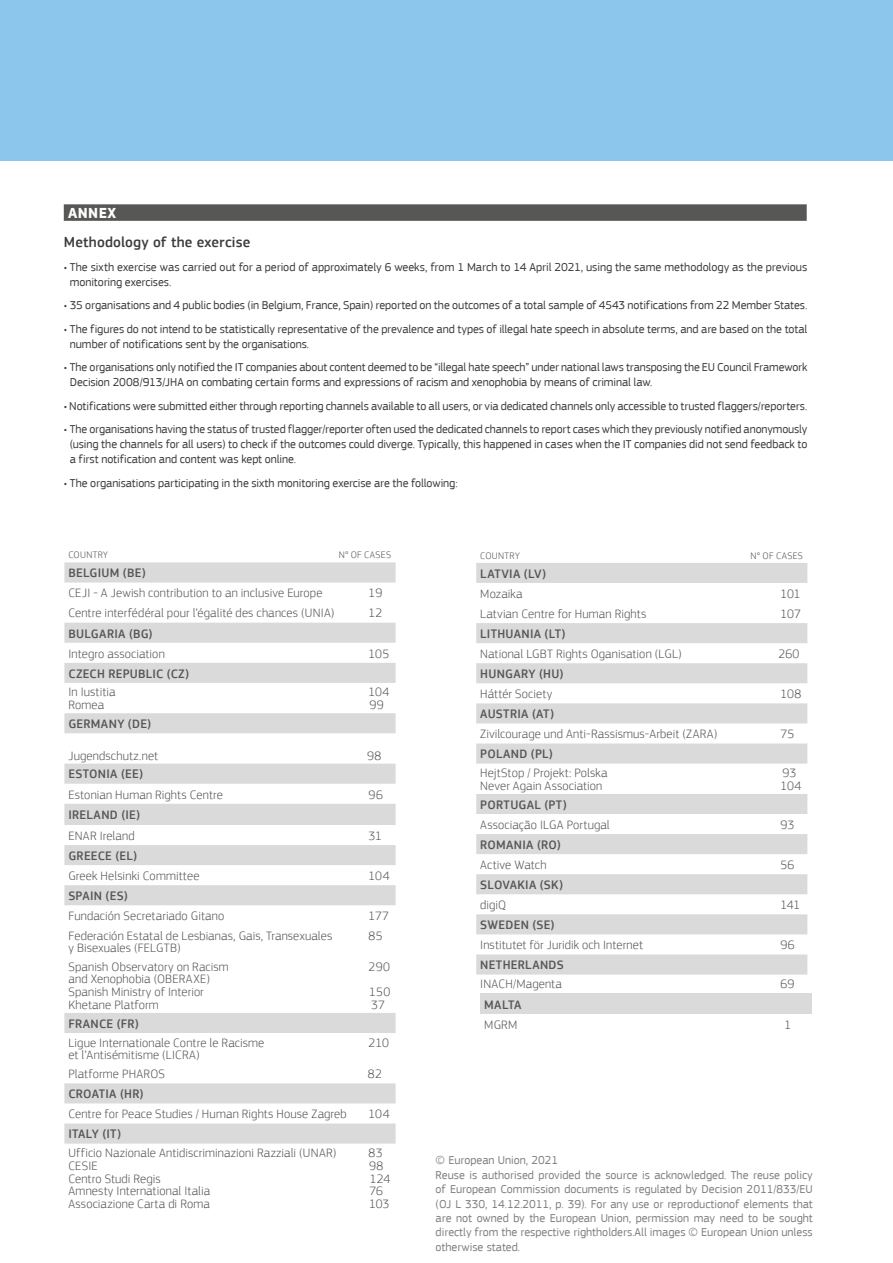
<style>
.page{position:relative;width:893px;height:1263px;background:#fff}
.page>*{position:absolute;margin:0;border:0;box-sizing:border-box;transform-origin:0 0}
.t1{font:500 15px "EC Square Sans Pro";letter-spacing:.01em;color:#3c3c3b}
.t2{font:700 15px "EC Square Sans Pro";letter-spacing:.025em;color:#fff}
.t3{font:300 12.75px/18.3px "EC Square Sans Pro";letter-spacing:.01em;color:#575756}
.t4{font:500 12.75px "EC Square Sans Pro";letter-spacing:.02em;color:#575756}
.t5{font:12px/15px "EC Square Sans Pro";letter-spacing:-.005em;color:#3c3c3b}
.t6{font:12px/14.4px "EC Square Sans Pro";color:#818080}
.t7{font:300 9.9px "EC Square Sans Pro";letter-spacing:.035em;color:#575756}
</style>
<div class="page">
<div style="left:0;top:0;width:893px;height:160px;background:#8cc6ed"></div>
<div style="left:64px;top:204px;width:743px;height:17px;background:#575756"></div>
<svg style="left:476px;top:563px;width:331px;height:411px"></svg>
<div style="left:480px;top:994px;width:331px;height:20px;background:#dadada"></div>
<svg style="left:64px;top:562px;width:332px;height:581px"></svg>
<p class="t2" style="left:68px;top:204px;width:50px">ANNEX</p>
<p class="t1" style="left:64px;top:233px;width:188px">Methodology of the exercise</p>
<p class="t5" style="left:70px;top:259px;width:739px;text-indent:-6px">• The sixth exercise was carried out for a period of approximately 6 weeks, from 1 March to 14 April 2021, using the same methodology as the previous monitoring exercises.</p>
<p class="t5" style="left:64px;top:298px;width:745px">• 35 organisations and 4 public bodies (in Belgium, France, Spain) reported on the outcomes of a total sample of 4543 notifications from 22 Member States.</p>
<p class="t5" style="left:70px;top:321px;width:739px;text-indent:-6px">• The figures do not intend to be statistically representative of the prevalence and types of illegal hate speech in absolute terms, and are based on the total number of notifications sent by the organisations.</p>
<p class="t5" style="left:70px;top:360px;width:739px;text-indent:-6px">• The organisations only notified the IT companies about content deemed to be “illegal hate speech” under national laws transposing the EU Council Framework<br>Decision 2008/913/JHA on combating certain forms and expressions of racism and xenophobia by means of criminal law.</p>
<p class="t5" style="left:64px;top:398px;width:745px">• Notifications were submitted either through reporting channels available to all users, or via dedicated channels only accessible to trusted flaggers/reporters.</p>
<p class="t5" style="left:70px;top:422px;width:739px;text-align:justify;text-indent:-6px">• The organisations having the status of trusted flagger/reporter often used the dedicated channels to report cases which they previously notified anonymously (using the channels for all users) to check if the outcomes could diverge. Typically, this happened in cases when the IT companies did not send feedback to a first notification and content was kept online.</p>
<p class="t5" style="left:64px;top:475px;width:395px">• The organisations participating in the sixth monitoring exercise are the following:</p>
<p class="t7" style="left:68px;top:549px;width:41px">COUNTRY</p>
<p class="t7" style="left:339px;top:549px;width:54px">N° OF CASES</p>
<p class="t4" style="left:68px;top:566px;width:79px">BELGIUM (BE)</p>
<p class="t3" style="left:68px;top:584px;width:256px">CEJI - A Jewish contribution to an inclusive Europe</p>
<p class="t3" style="left:369px;top:584px;width:15px">19</p>
<p class="t3" style="left:68px;top:604px;width:267px">Centre interfédéral pour l’égalité des chances (UNIA)</p>
<p class="t3" style="left:369px;top:604px;width:15px">12</p>
<p class="t4" style="left:68px;top:626px;width:86px">BULGARIA (BG)</p>
<p class="t3" style="left:68px;top:644px;width:98px">Integro association</p>
<p class="t3" style="left:369px;top:644px;width:22px">105</p>
<p class="t4" style="left:68px;top:666px;width:122px">CZECH REPUBLIC (CZ)</p>
<p class="t3" style="left:68px;top:683px;width:49px">In Iustitia</p>
<p class="t3" style="left:368px;top:683px;width:22px">104</p>
<p class="t3" style="left:68px;top:696px;width:37px">Romea</p>
<p class="t3" style="left:369px;top:696px;width:16px">99</p>
<p class="t4" style="left:68px;top:716px;width:84px">GERMANY (DE)</p>
<p class="t3" style="left:68px;top:746px;width:91px">Jugendschutz.net</p>
<p class="t3" style="left:367px;top:746px;width:16px">98</p>
<p class="t4" style="left:68px;top:767px;width:76px">ESTONIA (EE)</p>
<p class="t3" style="left:68px;top:785px;width:156px">Estonian Human Rights Centre</p>
<p class="t3" style="left:369px;top:785px;width:16px">96</p>
<p class="t4" style="left:68px;top:807px;width:73px">IRELAND (IE)</p>
<p class="t3" style="left:68px;top:826px;width:68px">ENAR Ireland</p>
<p class="t3" style="left:369px;top:826px;width:15px">31</p>
<p class="t4" style="left:68px;top:848px;width:70px">GREECE (EL)</p>
<p class="t3" style="left:68px;top:866px;width:133px">Greek Helsinki Committee</p>
<p class="t3" style="left:369px;top:866px;width:22px">104</p>
<p class="t4" style="left:68px;top:888px;width:61px">SPAIN (ES)</p>
<p class="t3" style="left:68px;top:907px;width:157px">Fundación Secretariado Gitano</p>
<p class="t3" style="left:369px;top:907px;width:22px">177</p>
<p class="t3" style="left:68px;top:926px;width:265px">Federación Estatal de Lesbianas, Gais, Transexuales</p>
<p class="t3" style="left:369px;top:926px;width:15px">85</p>
<p class="t3" style="left:68px;top:939px;width:162px">y Bisexuales (FELGTB)<br>Spanish Observatory on Racism</p>
<p class="t3" style="left:369px;top:957px;width:23px">290</p>
<p class="t3" style="left:68px;top:973px;width:143px;line-height:12.8px">and Xenophobia (OBERAXE)<br>Spanish Ministry of Interior</p>
<p class="t3" style="left:369px;top:983px;width:22px">150</p>
<p class="t3" style="left:68px;top:995px;width:92px">Khetane Platform</p>
<p class="t3" style="left:371px;top:995px;width:15px">37</p>
<p class="t4" style="left:68px;top:1016px;width:72px">FRANCE (FR)</p>
<p class="t3" style="left:68px;top:1033px;width:197px">Ligue Internationale Contre le Racisme</p>
<p class="t3" style="left:369px;top:1033px;width:22px">210</p>
<p class="t3" style="left:68px;top:1046px;width:133px;line-height:18.8px">et l’Antisémitisme (LICRA)<br>Platforme PHAROS</p>
<p class="t3" style="left:368px;top:1065px;width:15px">82</p>
<p class="t4" style="left:68px;top:1086px;width:77px">CROATIA (HR)</p>
<p class="t3" style="left:68px;top:1105px;width:280px">Centre for Peace Studies / Human Rights House Zagreb</p>
<p class="t3" style="left:369px;top:1105px;width:22px">104</p>
<p class="t4" style="left:68px;top:1127px;width:54px">ITALY (IT)</p>
<p class="t3" style="left:68px;top:1144px;width:269px">Ufficio Nazionale Antidiscriminazioni Razziali (UNAR)</p>
<p class="t3" style="left:369px;top:1144px;width:15px">83</p>
<p class="t3" style="left:68px;top:1156px;width:31px">CESIE</p>
<p class="t3" style="left:369px;top:1156px;width:16px">98</p>
<p class="t3" style="left:68px;top:1169px;width:94px">Centro Studi Regis</p>
<p class="t3" style="left:370px;top:1169px;width:22px">124</p>
<p class="t3" style="left:68px;top:1182px;width:143px">Amnesty International Italia</p>
<p class="t3" style="left:369px;top:1182px;width:15px">76</p>
<p class="t3" style="left:68px;top:1195px;width:143px">Associazione Carta di Roma</p>
<p class="t3" style="left:369px;top:1195px;width:22px">103</p>
<p class="t7" style="left:480px;top:550px;width:41px">COUNTRY</p>
<p class="t7" style="left:750px;top:550px;width:54px">N° OF CASES</p>
<p class="t4" style="left:480px;top:566px;width:67px">LATVIA (LV)</p>
<p class="t3" style="left:480px;top:584px;width:44px">Mozaika</p>
<p class="t3" style="left:780px;top:584px;width:22px">101</p>
<p class="t3" style="left:480px;top:604px;width:168px">Latvian Centre for Human Rights</p>
<p class="t3" style="left:780px;top:604px;width:22px">107</p>
<p class="t4" style="left:480px;top:626px;width:87px">LITHUANIA (LT)</p>
<p class="t3" style="left:480px;top:644px;width:203px">National LGBT Rights Oganisation (LGL)</p>
<p class="t3" style="left:778px;top:644px;width:23px">260</p>
<p class="t4" style="left:480px;top:666px;width:85px">HUNGARY (HU)</p>
<p class="t3" style="left:480px;top:685px;width:74px">Háttér Society</p>
<p class="t3" style="left:780px;top:685px;width:22px">108</p>
<p class="t4" style="left:480px;top:706px;width:75px">AUSTRIA (AT)</p>
<p class="t3" style="left:480px;top:725px;width:239px">Zivilcourage und Anti-Rassismus-Arbeit (ZARA)</p>
<p class="t3" style="left:780px;top:725px;width:15px">75</p>
<p class="t4" style="left:480px;top:747px;width:74px">POLAND (PL)</p>
<p class="t3" style="left:480px;top:764px;width:129px">HejtStop / Projekt: Polska</p>
<p class="t3" style="left:782px;top:764px;width:15px">93</p>
<p class="t3" style="left:480px;top:776px;width:124px">Never Again Association</p>
<p class="t3" style="left:780px;top:776px;width:22px">104</p>
<p class="t4" style="left:480px;top:797px;width:88px">PORTUGAL (PT)</p>
<p class="t3" style="left:480px;top:815px;width:131px">Associação ILGA Portugal</p>
<p class="t3" style="left:780px;top:815px;width:15px">93</p>
<p class="t4" style="left:480px;top:837px;width:82px">ROMANIA (RO)</p>
<p class="t3" style="left:480px;top:855px;width:68px">Active Watch</p>
<p class="t3" style="left:780px;top:855px;width:16px">56</p>
<p class="t4" style="left:480px;top:877px;width:84px">SLOVAKIA (SK)</p>
<p class="t3" style="left:480px;top:896px;width:27px">digiQ</p>
<p class="t3" style="left:780px;top:896px;width:21px">141</p>
<p class="t4" style="left:480px;top:917px;width:76px">SWEDEN (SE)</p>
<p class="t3" style="left:480px;top:936px;width:164px">Institutet för Juridik och Internet</p>
<p class="t3" style="left:780px;top:936px;width:16px">96</p>
<p class="t4" style="left:480px;top:958px;width:85px">NETHERLANDS</p>
<p class="t3" style="left:480px;top:975px;width:83px">INACH/Magenta</p>
<p class="t3" style="left:780px;top:975px;width:15px">69</p>
<p class="t4" style="left:484px;top:997px;width:39px">MALTA</p>
<p class="t3" style="left:484px;top:1015px;width:35px">MGRM</p>
<p class="t3" style="left:784px;top:1015px;width:8px">1</p>
<p class="t6" style="left:436px;top:1153px;width:379px">© European Union, 2021<br>Reuse is authorised provided the source is acknowledged. The reuse policy of European Commission documents is regulated by Decision 2011/833/EU (OJ L 330, 14.12.2011, p. 39). For any use or reproductionof elements that are not owned by the European Union, permission may need to be sought directly from the respective rightholders.All images © European Union unless otherwise stated.</p>
</div>
